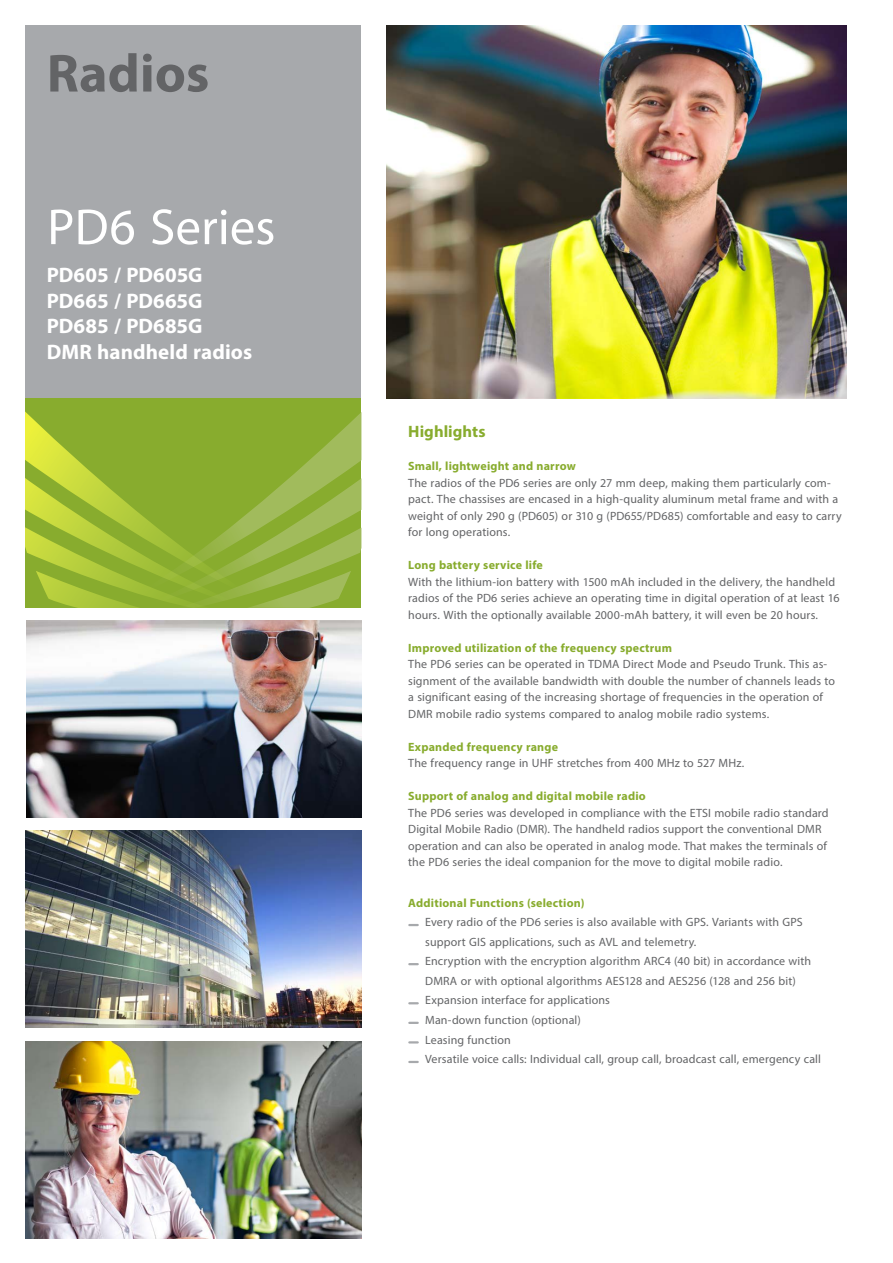
<style>
.page{position:relative;width:893px;height:1263px;background:#fff}
.page>*{position:absolute;margin:0;border:0;box-sizing:border-box;transform-origin:0 0}
.Produkt__Produktgrup{font:700 54px "Myriad Pro";color:#636466}
.Produkt__Bezeichnung{font:51px "Myriad Pro";color:#fff}
.Produkt__Bezeichnung-2{font:700 21px/25.5px "Myriad Pro";letter-spacing:.005em;color:#fff}
.Text_-_Headline{font:700 16.5px "Myriad Pro";letter-spacing:.005em;color:#88ac2e}
.Text_-_Fließtext_8pt{font:12px/16.5px "Myriad Pro";letter-spacing:.01em;color:#636466}
.Text_-_Aufzählung_Fl{font:12px/19.5px "Myriad Pro";letter-spacing:.01em;color:#636466}
.Text_-_Fliesstext_8p{font:12px/16.5px "Myriad Pro";letter-spacing:.01em;color:#636466}
.Text_-_Subhead_8pt{font:700 12px "Myriad Pro";letter-spacing:.015em;color:#88ac2e}
</style>
<div class="page">
<div style="left:26px;top:26px;width:335px;height:372px;background:#a7a9ac"></div>
<svg style="left:275px;top:412px;width:86px;height:196px"></svg>
<svg style="left:26px;top:398px;width:249px;height:210px"></svg>
<img style="left:387px;top:26px;width:459px;height:372px">
<img style="left:26px;top:1041px;width:335px;height:197px">
<img style="left:26px;top:830px;width:335px;height:197px">
<img style="left:26px;top:621px;width:335px;height:197px">
<svg style="left:409px;top:924px;width:9px;height:2px"></svg>
<svg style="left:409px;top:963px;width:9px;height:2px"></svg>
<svg style="left:409px;top:1002px;width:9px;height:2px"></svg>
<svg style="left:409px;top:1022px;width:9px;height:2px"></svg>
<svg style="left:409px;top:1041px;width:9px;height:2px"></svg>
<svg style="left:409px;top:1061px;width:9px;height:2px"></svg>
<p class="Produkt__Produktgrup" style="left:47px;top:38px;width:164px">Radios</p>
<p class="Produkt__Bezeichnung" style="left:47px;top:196px;width:230px">PD6 Series</p>
<p class="Produkt__Bezeichnung-2" style="left:47px;top:262px;width:207px">PD605 / PD605G<br>PD665 / PD665G<br>PD685 / PD685G<br>DMR handheld radios</p>
<p class="Text_-_Headline" style="left:408px;top:421px;width:79px">Highlights</p>
<p class="Text_-_Subhead_8pt" style="left:408px;top:458px;width:169px">Small, lightweight and narrow</p>
<p class="Text_-_Fließtext_8pt" style="left:408px;top:474px;width:435px">The radios of the PD6 series are only 27 mm deep, making them particularly com&shy;pact. The chassises are encased in a high-quality aluminum metal frame and with a weight of only 290 g (PD605) or 310 g (PD655/PD685) comfortable and easy to carry for long operations.</p>
<p class="Text_-_Subhead_8pt" style="left:408px;top:557px;width:136px">Long battery service life</p>
<p class="Text_-_Fließtext_8pt" style="left:408px;top:573px;width:433px">With the lithium-ion battery with 1500 mAh included in the delivery, the handheld radios of the PD6 series achieve an operating time in digital operation of at least 16 hours. With the optionally available 2000-mAh battery, it will even be 20 hours.</p>
<p class="Text_-_Subhead_8pt" style="left:408px;top:640px;width:265px">Improved utilization of the frequency spectrum</p>
<p class="Text_-_Fliesstext_8p" style="left:408px;top:656px;width:428px">The PD6 series can be operated in TDMA Direct Mode and Pseudo Trunk. This as&shy;signment of the available bandwidth with double the number of channels leads to a significant easing of the increasing shortage of frequencies in the operation of DMR mobile radio systems compared to analog mobile radio systems.</p>
<p class="Text_-_Subhead_8pt" style="left:408px;top:739px;width:151px">Expanded frequency range</p>
<p class="Text_-_Fliesstext_8p" style="left:408px;top:755px;width:338px">The frequency range in UHF stretches from 400 MHz to 527 MHz.</p>
<p class="Text_-_Subhead_8pt" style="left:408px;top:788px;width:239px">Support of analog and digital mobile radio</p>
<p class="Text_-_Fließtext_8pt" style="left:408px;top:804px;width:422px">The PD6 series was developed in compliance with the ETSI mobile radio standard Digital Mobile Radio (DMR). The handheld radios support the conventional DMR operation and can also be operated in analog mode. That makes the terminals of the PD6 series the ideal companion for the move to digital mobile radio.</p>
<p class="Text_-_Subhead_8pt" style="left:408px;top:895px;width:178px">Additional Functions (selection)</p>
<p class="Text_-_Aufzählung_Fl" style="left:425px;top:912px;width:379px">Every radio of the PD6 series is also available with GPS. Variants with GPS support GIS applications, such as AVL and telemetry.</p>
<p class="Text_-_Aufzählung_Fl" style="left:425px;top:951px;width:388px">Encryption with the encryption algorithm ARC4 (40 bit) in accordance with<br>DMRA or with optional algorithms AES128 and AES256 (128 and 256 bit)</p>
<p class="Text_-_Aufzählung_Fl" style="left:425px;top:990px;width:186px">Expansion interface for applications</p>
<p class="Text_-_Aufzählung_Fl" style="left:425px;top:1010px;width:157px">Man-down function (optional)</p>
<p class="Text_-_Aufzählung_Fl" style="left:425px;top:1029px;width:87px">Leasing function</p>
<p class="Text_-_Aufzählung_Fl" style="left:425px;top:1049px;width:397px">Versatile voice calls: Individual call, group call, broadcast call, emergency call</p>
</div>
